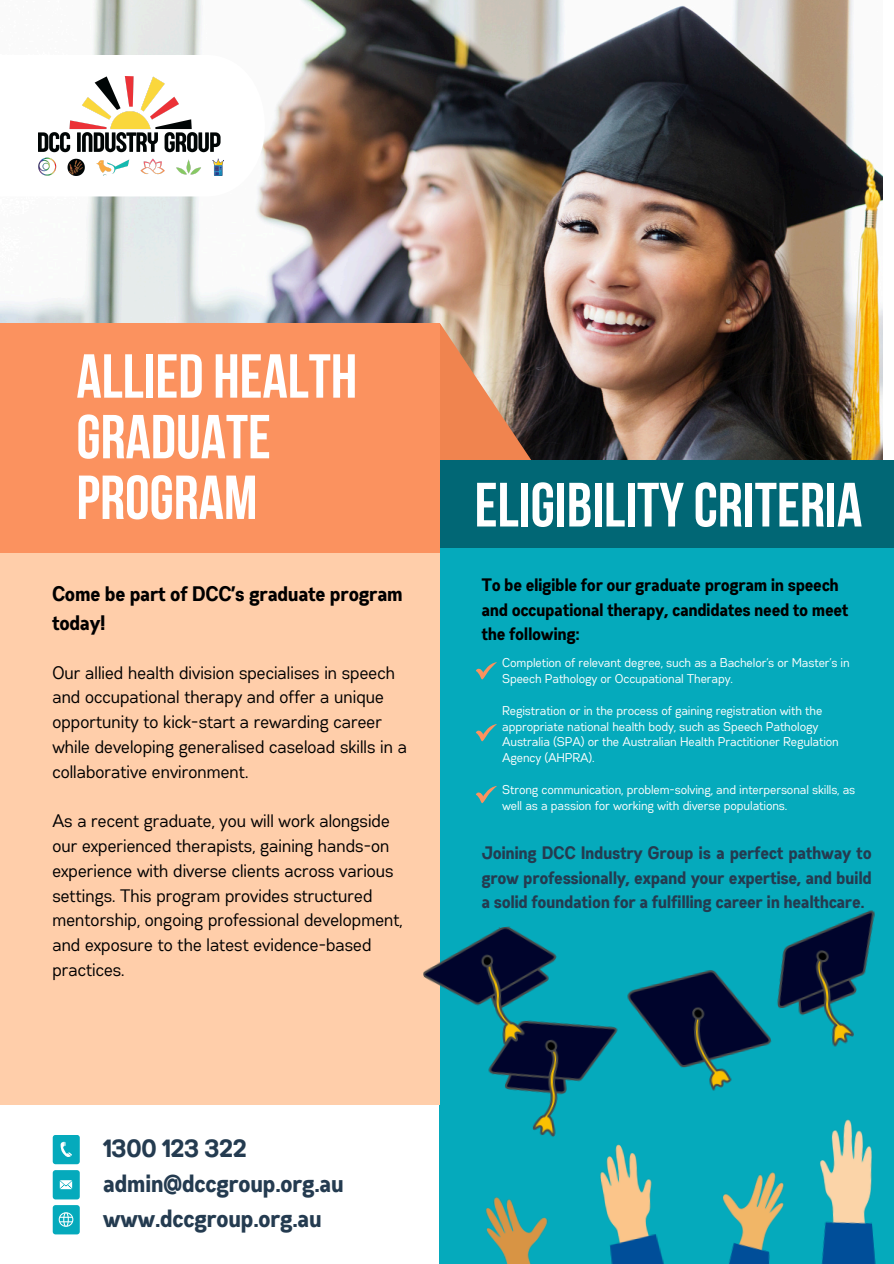
<style>
.page{position:relative;width:894px;height:1264px;background:#fff}
.page>*{position:absolute;margin:0;border:0;box-sizing:border-box;transform-origin:0 0}
.t1{font:700 62.4px "Bebas Neue";color:#fff}
.t2{font:700 61.95px/60.6px "Bebas Neue";color:#fff}
.t3{font:700 24.9px "Gabriel Sans Cond";color:#243b50}
.t4{font:700 21px/29.2px "Gabriel Sans Cond";color:#000}
.t5{font:18px/24.8px "Gabriel Sans Cond";color:#000}
.t6{font:700 18px/24.8px "Gabriel Sans Cond";color:#243b50;text-align:justify}
.t7{font:700 18px/24.8px "Gabriel Sans Cond";color:#000}
.t8{font:12.75px/15.9px "Gabriel Sans Cond";color:#fff}
</style>
<div class="page">
<img style="left:0;top:0;width:882px;height:460px">
<svg style="left:439px;top:323px;width:124px;height:137px;background:#a17056"></svg>
<div style="left:439px;top:460px;width:454px;height:100px;background:#016775"></div>
<div style="left:439px;top:548px;width:454px;height:715px;background:#05aabc"></div>
<div style="left:0;top:323px;width:439px;height:230px;background:#fb925f"></div>
<svg style="left:0;top:55px;width:265px;height:141px"></svg>
<div style="left:0;top:553px;width:439px;height:552px;background:#ffceaa"></div>
<img style="left:39px;top:76px;width:184px;height:99px">
<img style="left:423px;top:893px;width:453px;height:370px">
<svg style="left:476px;top:662px;width:21px;height:17px"></svg>
<svg style="left:476px;top:724px;width:21px;height:17px"></svg>
<svg style="left:476px;top:786px;width:21px;height:17px"></svg>
<div style="left:53px;top:1134px;width:27px;height:30px;background:#05aabc;border-radius:3px"></div>
<svg style="left:61px;top:1141px;width:11px;height:16px"></svg>
<div style="left:53px;top:1170px;width:27px;height:29px;background:#05aabc;border-radius:3px"></div>
<svg style="left:60px;top:1180px;width:12px;height:9px"></svg>
<div style="left:53px;top:1204px;width:27px;height:30px;background:#05aabc;border-radius:3px"></div>
<svg style="left:59px;top:1212px;width:14px;height:14px"></svg>
<p class="t2" style="left:76px;top:352px;width:282px">ALLIED HEALTH<br>GRADUATE<br>PROGRAM</p>
<h1 class="t4" style="left:53px;top:580px;width:352px">Come be part of DCC’s graduate program today!</h1>
<p class="t5" style="left:53px;top:661px;width:356px">Our allied health division specialises in speech and occupational therapy and offer a unique opportunity to kick-start a rewarding career while developing generalised caseload skills in a collaborative environment.</p>
<h1 class="t5" style="left:53px;top:809px;width:352px">As a recent graduate, you will work alongside our experienced therapists, gaining hands-on experience with diverse clients across various settings. This program provides structured mentorship, ongoing professional development, and exposure to the latest evidence-based practices.</h1>
<p class="t3" style="left:104px;top:1136px;width:145px">1300 123 322</p>
<p class="t3" style="left:104px;top:1172px;width:242px">admin@dccgroup.org.au</p>
<p class="t3" style="left:104px;top:1206px;width:220px">www.dccgroup.org.au</p>
<p class="t1" style="left:474px;top:479px;width:389px">ELIGIBILITYCRITERIA</p>
<p class="t7" style="left:482px;top:573px;width:368px">To be eligible for our graduate program in speech and occupational therapy, candidates need to meet the following:</p>
<h4 class="t8" style="left:502px;top:655px;width:349px">Completion of relevant degree, such as a Bachelor’s or Master’s in<br>Speech Pathology or Occupational Therapy.</h4>
<p class="t8" style="left:502px;top:703px;width:338px">Registration or in the process of gaining registration with the appropriate national health body, such as Speech Pathology Australia (SPA) or the Australian Health Practitioner Regulation Agency (AHPRA).</p>
<p class="t8" style="left:502px;top:782px;width:354px">Strong communication, problem-solving, and interpersonal skills, as well as a passion for working with diverse populations.</p>
<p class="t6" style="left:482px;top:841px;width:391px">Joining DCC Industry Group is a perfect pathway to grow professionally, expand your expertise, and build a solid foundation for a fulfilling career in healthcare.</p>
</div>
